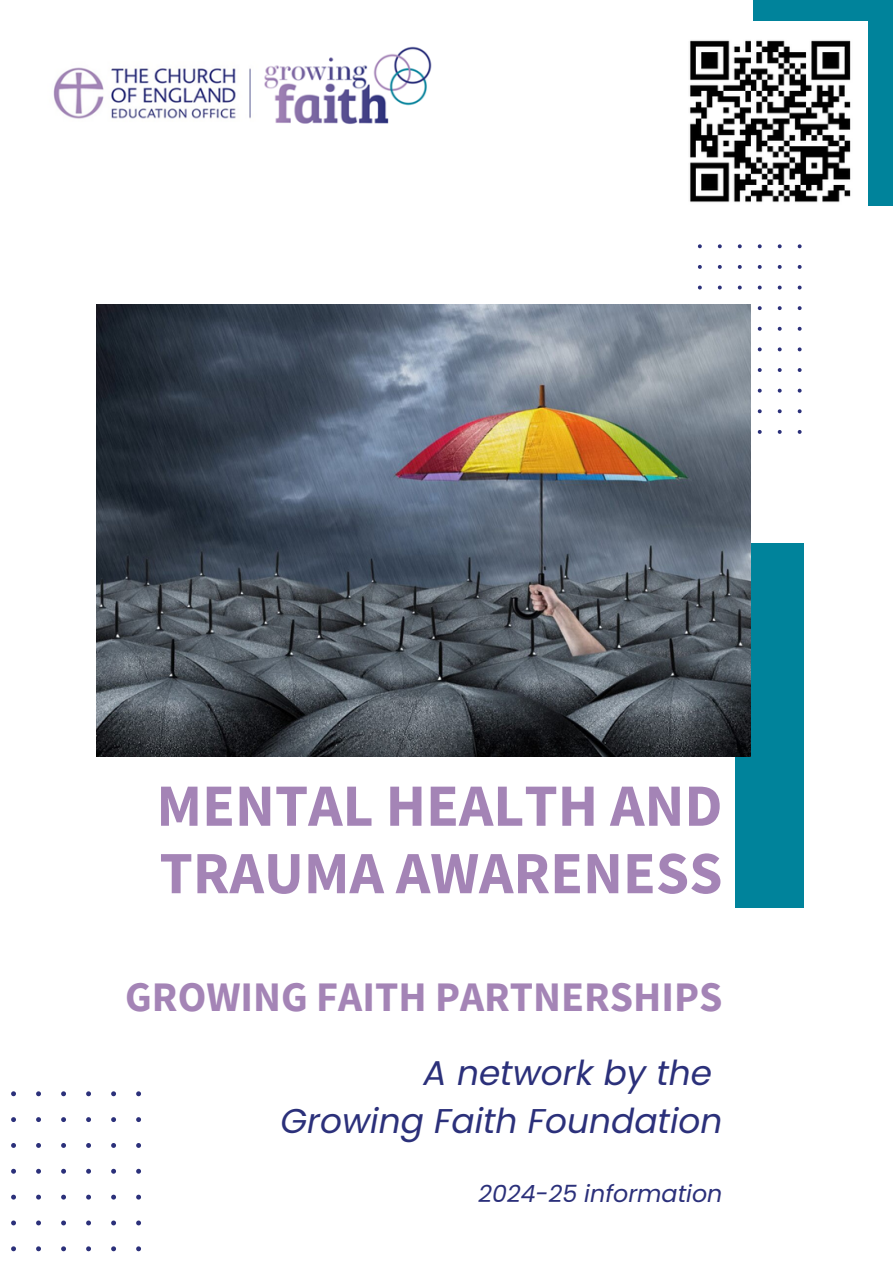
<style>
.page{position:relative;width:893px;height:1264px;background:#fff}
.page>*{position:absolute;margin:0;border:0;box-sizing:border-box;transform-origin:0 0}
.t1{font:700 60px/67.5px "Source Sans Pro";color:#a484b6}
.t2{font:700 42px "Source Sans Pro";color:#a484b6}
.t3{font:italic 34.35px "Poppins";color:#2b307a}
.t4{font:italic 23.7px "Poppins";color:#2b307a}
</style>
<div class="page">
<div style="left:753px;top:0;width:139px;height:206px;background:#00839b"></div>
<svg style="left:11px;top:1091px;width:130px;height:161px"></svg>
<svg style="left:697px;top:244px;width:104px;height:190px"></svg>
<img style="left:53px;top:46px;width:379px;height:78px">
<div style="left:735px;top:543px;width:68px;height:365px;background:#00839b"></div>
<img style="left:97px;top:304px;width:653px;height:452px">
<img style="left:689px;top:22px;width:178px;height:184px">
<p class="t1" style="left:156px;top:770px;width:567px">MENTAL HEALTH AND<br>TRAUMA AWARENESS</p>
<p class="t2" style="left:125px;top:969px;width:598px">GROWING FAITH PARTNERSHIPS</p>
<p class="t3" style="left:423px;top:1049px;width:290px">A network by the</p>
<p class="t3" style="left:280px;top:1096px;width:443px">Growing Faith Foundation</p>
<p class="t4" style="left:478px;top:1177px;width:245px">2024-25 information</p>
</div>
